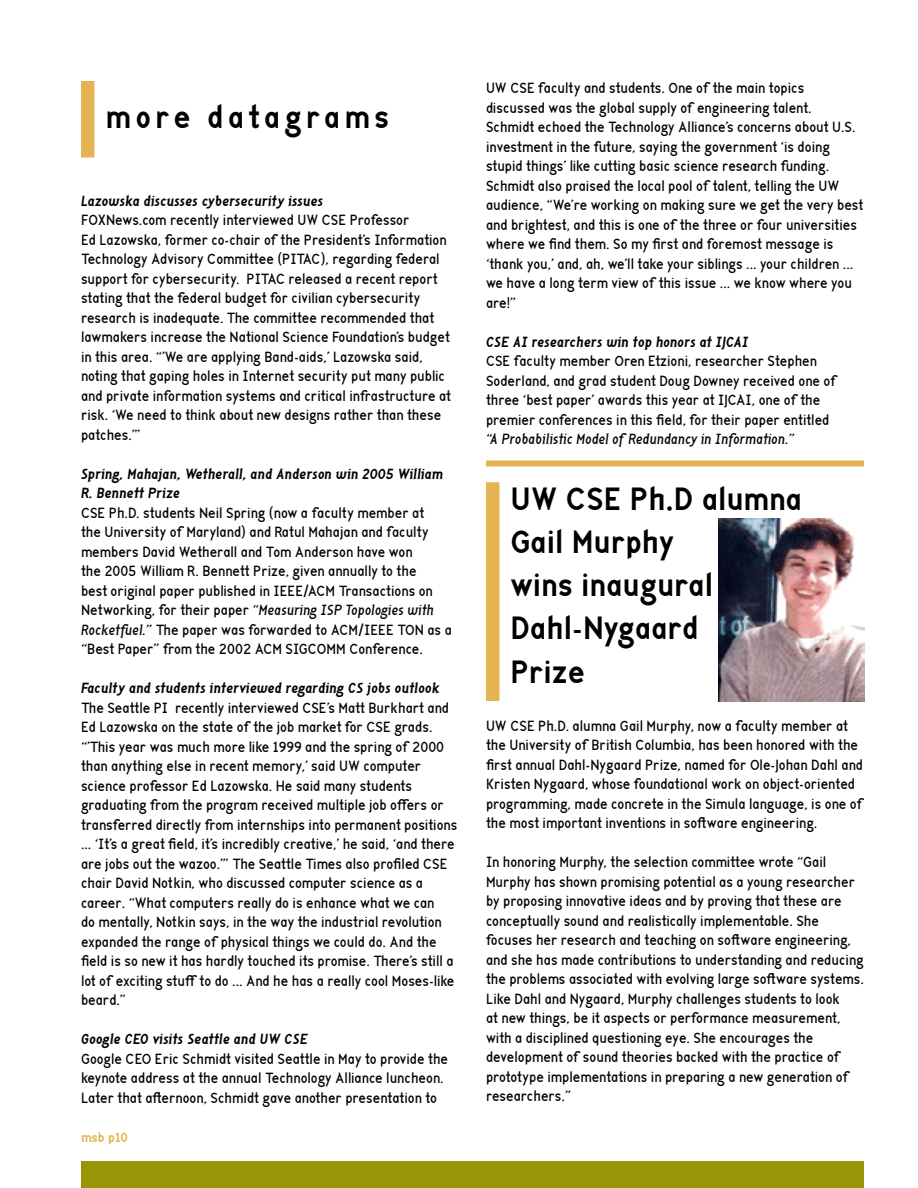
<style>
.page{position:relative;width:918px;height:1188px;background:#fff}
.page>*{position:absolute;margin:0;border:0;box-sizing:border-box;transform-origin:0 0}
.t1{font:700 36px/43.2px "Gf Index";color:#000}
.t2{font:700 36px "Gf Index";letter-spacing:.115em;color:#000}
.t3{font:16.5px/19.5px "Gf Index";color:#000}
.t4{font:italic 700 16.5px/19.5px "Gf Index";color:#000}
.t5{font:italic 16.5px "Gf Index";color:#000}
.t6{font:700 15px "Gf Index";color:#e4b453}
.s1{font-style:italic}
</style>
<div class="page">
<div style="left:81px;top:1161px;width:783px;height:27px;background:#989606"></div>
<div style="left:82px;top:82px;width:12px;height:75px;background:#e4b453"></div>
<div style="left:81px;top:81px;width:13px;height:77px;border:2px solid #e4b453"></div>
<div style="left:487px;top:483px;width:12px;height:217px;background:#e4b453"></div>
<div style="left:486px;top:482px;width:14px;height:219px;border:2px solid #e4b453"></div>
<div style="left:486px;top:460px;width:378px;height:6px;background:#e4b453"></div>
<img style="left:719px;top:519px;width:145px;height:183px">
<h1 class="t2" style="left:105px;top:99px;width:285px">more datagrams</h1>
<p class="t4" style="left:81px;top:192px;width:244px">Lazowska discusses cybersecurity issues</p>
<p class="t3" style="left:81px;top:211px;width:372px">FOXNews.com recently interviewed UW CSE Professor<br>Ed Lazowska, former co-chair of the President’s Information Technology Advisory Committee (PITAC), regarding federal support for cybersecurity. PITAC released a recent report stating that the federal budget for civilian cybersecurity research is inadequate. The committee recommended that lawmakers increase the National Science Foundation’s budget in this area. “’We are applying Band-aids,’ Lazowska said, noting that gaping holes in Internet security put many public and private information systems and critical infrastructure at risk. ‘We need to think about new designs rather than these patches.’”</p>
<p class="t4" style="left:81px;top:465px;width:364px">Spring, Mahajan, Wetherall, and Anderson win 2005 William<br>R. Bennett Prize</p>
<p class="t3" style="left:81px;top:504px;width:372px">CSE Ph.D. students Neil Spring (now a faculty member at<br>the University of Maryland) and Ratul Mahajan and faculty members David Wetherall and Tom Anderson have won<br>the 2005 William R. Bennett Prize, given annually to the<br>best original paper published in IEEE/ACM Transactions on Networking, for their paper <span class="s1">“Measuring ISP Topologies with Rocketfuel.”</span> The paper was forwarded to ACM/IEEE TON as a “Best Paper” from the 2002 ACM SIGCOMM Conference.</p>
<p class="t4" style="left:81px;top:679px;width:361px">Faculty and students interviewed regarding CS jobs outlook</p>
<p class="t3" style="left:81px;top:699px;width:378px">The Seattle PI recently interviewed CSE’s Matt Burkhart and Ed Lazowska on the state of the job market for CSE grads. “’This year was much more like 1999 and the spring of 2000 than anything else in recent memory,’ said UW computer science professor Ed Lazowska. He said many students graduating from the program received multiple job offers or transferred directly from internships into permanent positions ... ‘It’s a great field, it’s incredibly creative,’ he said, ‘and there are jobs out the wazoo.’” The Seattle Times also profiled CSE chair David Notkin, who discussed computer science as a career. “What computers really do is enhance what we can<br>do mentally, Notkin says, in the way the industrial revolution expanded the range of physical things we could do. And the field is so new it has hardly touched its promise. There’s still a lot of exciting stuff to do ... And he has a really cool Moses-like beard.”</p>
<p class="t4" style="left:81px;top:1030px;width:228px">Google CEO visits Seattle and UW CSE</p>
<p class="t3" style="left:81px;top:1050px;width:369px">Google CEO Eric Schmidt visited Seattle in May to provide the keynote address at the annual Technology Alliance luncheon.<br>Later that afternoon, Schmidt gave another presentation to</p>
<p class="t6" style="left:81px;top:1129px;width:48px">msb p10</p>
<p class="t3" style="left:486px;top:79px;width:379px">UW CSE faculty and students. One of the main topics discussed was the global supply of engineering talent.<br>Schmidt echoed the Technology Alliance’s concerns about U.S. investment in the future, saying the government ‘is doing stupid things’ like cutting basic science research funding.<br>Schmidt also praised the local pool of talent, telling the UW audience, “We’re working on making sure we get the very best and brightest, and this is one of the three or four universities where we find them. So my first and foremost message is ‘thank you,’ and, ah, we’ll take your siblings ... your children ... we have a long term view of this issue ... we know where you are!”</p>
<p class="t4" style="left:486px;top:333px;width:264px">CSE AI researchers win top honors at IJCAI</p>
<p class="t3" style="left:486px;top:352px;width:351px">CSE faculty member Oren Etzioni, researcher Stephen Soderland, and grad student Doug Downey received one of three ‘best paper’ awards this year at IJCAI, one of the premier conferences in this field, for their paper entitled</p>
<p class="t5" style="left:486px;top:431px;width:311px">“A Probabilistic Model of Redundancy in Information.”</p>
<h1 class="t1" style="left:510px;top:478px;width:293px">UW CSE Ph.D alumna<br>Gail Murphy<br>wins inaugural<br>Dahl-Nygaard<br>Prize</h1>
<p class="t3" style="left:486px;top:717px;width:379px">UW CSE Ph.D. alumna Gail Murphy, now a faculty member at the University of British Columbia, has been honored with the first annual Dahl-Nygaard Prize, named for Ole-Johan Dahl and Kristen Nygaard, whose foundational work on object-oriented programming, made concrete in the Simula language, is one of the most important inventions in software engineering.</p>
<p class="t3" style="left:486px;top:853px;width:379px">In honoring Murphy, the selection committee wrote “Gail Murphy has shown promising potential as a young researcher by proposing innovative ideas and by proving that these are conceptually sound and realistically implementable. She focuses her research and teaching on software engineering, and she has made contributions to understanding and reducing the problems associated with evolving large software systems.<br>Like Dahl and Nygaard, Murphy challenges students to look<br>at new things, be it aspects or performance measurement, with a disciplined questioning eye. She encourages the development of sound theories backed with the practice of prototype implementations in preparing a new generation of researchers.”</p>
</div>
